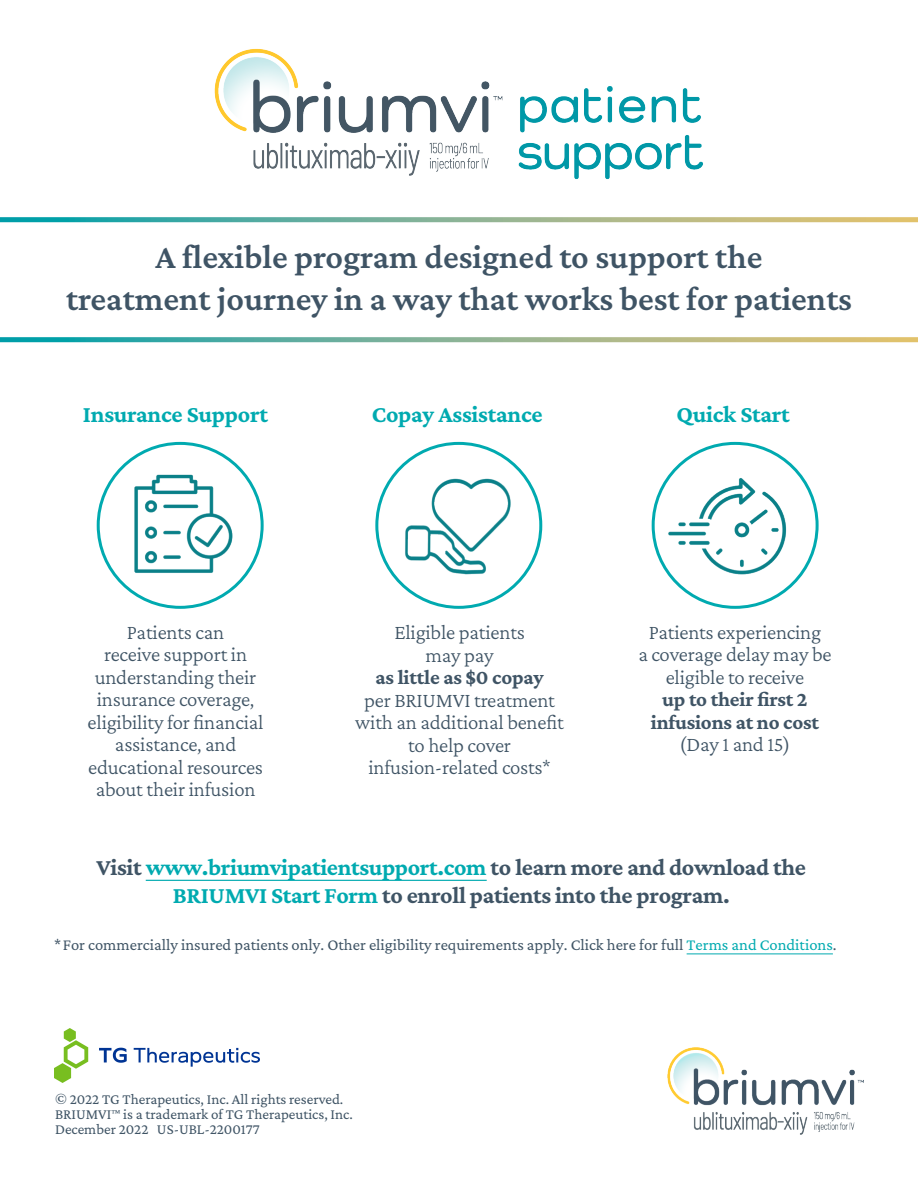
<style>
.page{position:relative;width:918px;height:1188px;background:#fff}
.page>*{position:absolute;margin:0;border:0;box-sizing:border-box;transform-origin:0 0}
.t1{font:600 34.5px/42px "Crimson Pro";color:#3f5465;text-align:center}
.t2{font:700 24px/28.5px "Crimson Pro";letter-spacing:-.015em;color:#3f5465;text-align:center}
.t3{font:700 24px "Crimson Pro";letter-spacing:-.01em;color:#00aab0}
.t4{font:300 21px/22.5px "Crimson Pro";letter-spacing:-.01em;color:#3f5465;text-align:center}
.t5{font:16.5px "Crimson Pro";color:#3f5465}
.t6{font:15px "Crimson Pro";color:#3f5465}
.s1{font-weight:700}
.s2{color:#00aab0}
</style>
<div class="page">
<img style="left:214px;top:48px;width:489px;height:132px">
<img style="left:134px;top:474px;width:99px;height:99px">
<img style="left:405px;top:478px;width:106px;height:97px">
<img style="left:665px;top:474px;width:122px;height:103px">
<img style="left:0;top:217px;width:918px;height:6px">
<img style="left:0;top:337px;width:918px;height:6px">
<img style="left:54px;top:1028px;width:205px;height:55px">
<img style="left:668px;top:1048px;width:196px;height:86px">
<hr style="left:146px;top:880px;width:341px;height:1px;background:#00aab0">
<hr style="left:687px;top:953px;width:146px;height:1px;background:#00aab0">
<p class="t1" style="left:66px;top:235px;width:787px">A flexible program designed to support the<br>treatment journey in a way that works best for patients</p>
<p class="t3" style="left:83px;top:399px;width:187px">Insurance Support</p>
<p class="t3" style="left:372px;top:399px;width:172px">Copay Assistance</p>
<p class="t3" style="left:676px;top:399px;width:115px">Quick Start</p>
<p class="t4" style="left:88px;top:621px;width:177px">Patients can<br>receive support in understanding their insurance coverage, eligibility for financial assistance, and educational resources about their infusion</p>
<p class="t4" style="left:355px;top:621px;width:210px">Eligible patients<br>may pay<br><span class="s1">as little as $0 copay<br></span>per BRIUMVI treatment with an additional benefit to help cover infusion-related costs*</p>
<p class="t4" style="left:638px;top:621px;width:195px">Patients experiencing<br>a coverage delay may be eligible to receive<br><span class="s1">up to their first 2 infusions at no cost </span>(Day 1 and 15)</p>
<p class="t2" style="left:97px;top:852px;width:711px">Visit <span class="s2">www.briumvipatientsupport.com</span> to learn more and download the<br><span class="s2">BRIUMVI Start Form</span> to enroll patients into the program.</p>
<p class="t5" style="left:54px;top:934px;width:784px">* For commercially insured patients only. Other eligibility requirements apply. Click here for full <span class="s2">Terms and Conditions</span>.</p>
<p class="t6" style="left:55px;top:1090px;width:290px">© 2022 TG Therapeutics, Inc. All rights reserved.</p>
<p class="t6" style="left:55px;top:1105px;width:299px">BRIUMVI<sup>™</sup> is a trademark of TG Therapeutics, Inc.</p>
<p class="t6" style="left:55px;top:1120px;width:206px">December 2022 US-UBL-2200177</p>
</div>
